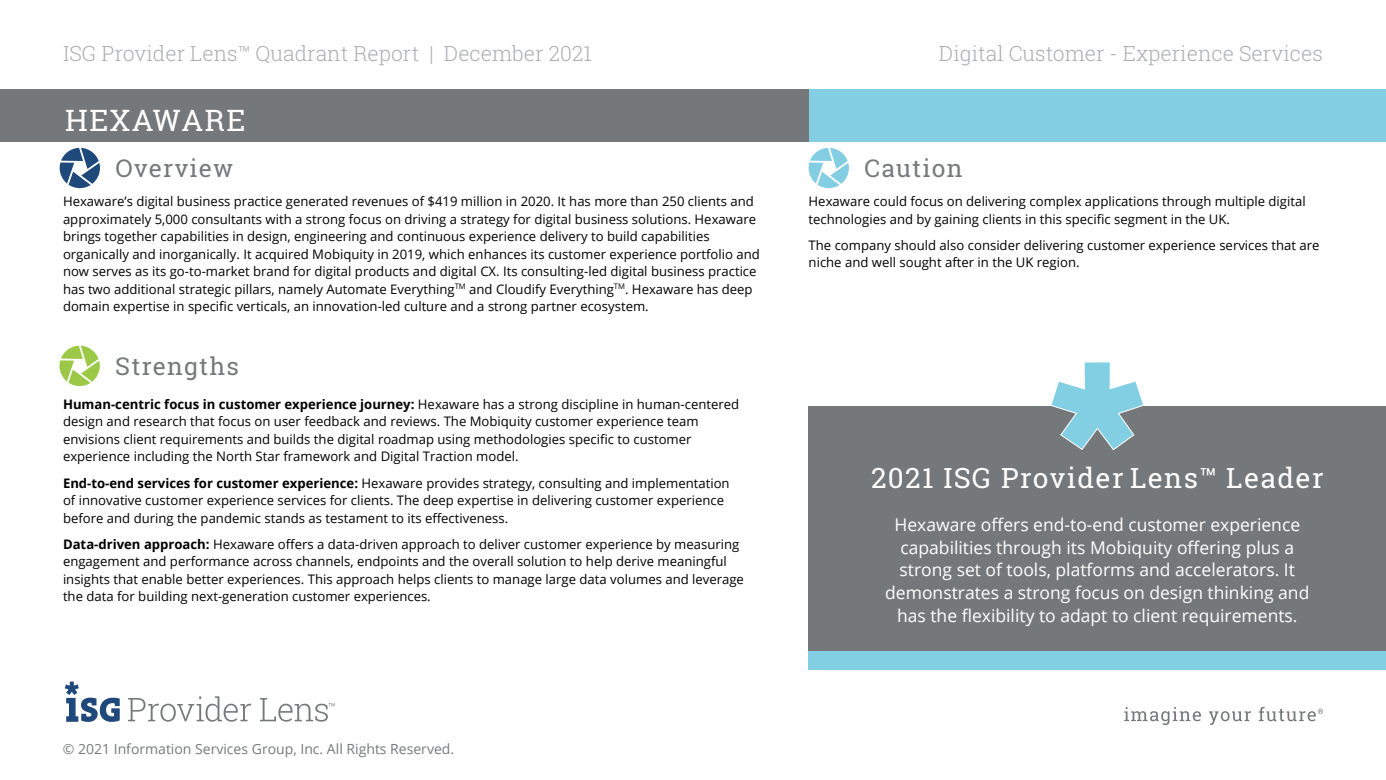
<style>
.page{position:relative;width:1386px;height:780px;background:#fff}
.page>*{position:absolute;margin:0;border:0;box-sizing:border-box;transform-origin:0 0}
.Body_Copy{font:29.75px "Roboto Slab";letter-spacing:.05em;color:#fff}
.Section_Title_Midtex{font:28px "Roboto Slab";letter-spacing:.05em;color:#fff}
.Body_Copy-2{font:24.5px "Roboto Slab";letter-spacing:.05em;color:#76797a}
.t1{font:300 21px "Roboto Slab";color:#abadb0}
.Body_Copy-3{font:17.5px/22.8px "Open Sans";color:#fff;text-align:center}
.Report_Cover_Title{font:14px "Open Sans";color:#76797a}
.Body_Copy-4{font:13.12px/17.5px "Open Sans";color:#000}
.s1{font-weight:700}
</style>
<div class="page">
<svg style="left:128px;top:696px;width:123px;height:25px"></svg>
<svg style="left:260px;top:698px;width:75px;height:23px"></svg>
<svg style="left:65px;top:681px;width:55px;height:41px"></svg>
<div style="left:809px;top:407px;width:577px;height:244px;background:#75787b"></div>
<div style="left:809px;top:651px;width:577px;height:18px;background:#82cfe3"></div>
<div style="left:809px;top:89px;width:577px;height:53px;background:#84cee3"></div>
<div style="left:0;top:89px;width:809px;height:53px;background:#75787b"></div>
<svg style="left:809px;top:148px;width:40px;height:40px"></svg>
<svg style="left:59px;top:346px;width:41px;height:40px"></svg>
<svg style="left:60px;top:148px;width:40px;height:40px"></svg>
<svg style="left:1050px;top:362px;width:95px;height:89px"></svg>
<svg style="left:1124px;top:707px;width:77px;height:18px"></svg>
<svg style="left:1209px;top:711px;width:42px;height:14px"></svg>
<svg style="left:1259px;top:707px;width:64px;height:14px"></svg>
<p class="t1" style="left:63px;top:39px;width:530px">ISG Provider Lens™ Quadrant Report | December 2021</p>
<p class="t1" style="left:939px;top:39px;width:386px">Digital Customer - Experience Services</p>
<p class="Body_Copy" style="left:65px;top:100px;width:182px">HEXAWARE</p>
<p class="Body_Copy-2" style="left:116px;top:151px;width:120px">Overview</p>
<p class="Body_Copy-4" style="left:63px;top:192px;width:698px">Hexaware’s digital business practice generated revenues of $419 million in 2020. It has more than 250 clients and approximately 5,000 consultants with a strong focus on driving a strategy for digital business solutions. Hexaware brings together capabilities in design, engineering and continuous experience delivery to build capabilities organically and inorganically. It acquired Mobiquity in 2019, which enhances its customer experience portfolio and now serves as its go-to-market brand for digital products and digital CX. Its consulting-led digital business practice has two additional strategic pillars, namely Automate Everything<sup>TM</sup> and Cloudify Everything<sup>TM</sup>. Hexaware has deep domain expertise in specific verticals, an innovation-led culture and a strong partner ecosystem.</p>
<p class="Body_Copy-2" style="left:115px;top:349px;width:125px">Strengths</p>
<p class="Body_Copy-4" style="left:63px;top:395px;width:678px"><span class="s1">Human-centric focus in customer experience journey:</span> Hexaware has a strong discipline in human-centered design and research that focus on user feedback and reviews. The Mobiquity customer experience team envisions client requirements and builds the digital roadmap using methodologies specific to customer experience including the North Star framework and Digital Traction model.</p>
<p class="Body_Copy-4" style="left:63px;top:474px;width:668px"><span class="s1">End-to-end services for customer experience:</span> Hexaware provides strategy, consulting and implementation of innovative customer experience services for clients. The deep expertise in delivering customer experience before and during the pandemic stands as testament to its effectiveness.</p>
<p class="Body_Copy-4" style="left:63px;top:535px;width:683px"><span class="s1">Data-driven approach:</span> Hexaware offers a data-driven approach to deliver customer experience by measuring engagement and performance across channels, endpoints and the overall solution to help derive meaningful insights that enable better experiences. This approach helps clients to manage large data volumes and leverage the data for building next-generation customer experiences.</p>
<p class="Report_Cover_Title" style="left:63px;top:739px;width:393px">© 2021 Information Services Group, Inc. All Rights Reserved.</p>
<p class="Body_Copy-2" style="left:864px;top:151px;width:100px">Caution</p>
<p class="Body_Copy-4" style="left:809px;top:192px;width:499px">Hexaware could focus on delivering complex applications through multiple digital technologies and by gaining clients in this specific segment in the UK.</p>
<p class="Body_Copy-4" style="left:809px;top:236px;width:512px">The company should also consider delivering customer experience services that are niche and well sought after in the UK region.</p>
<p class="Section_Title_Midtex" style="left:871px;top:459px;width:454px">2021 ISG Provider Lens™ Leader</p>
<p class="Body_Copy-3" style="left:885px;top:512px;width:426px">Hexaware offers end-to-end customer experience capabilities through its Mobiquity offering plus a strong set of tools, platforms and accelerators. It demonstrates a strong focus on design thinking and has the flexibility to adapt to client requirements.</p>
</div>
